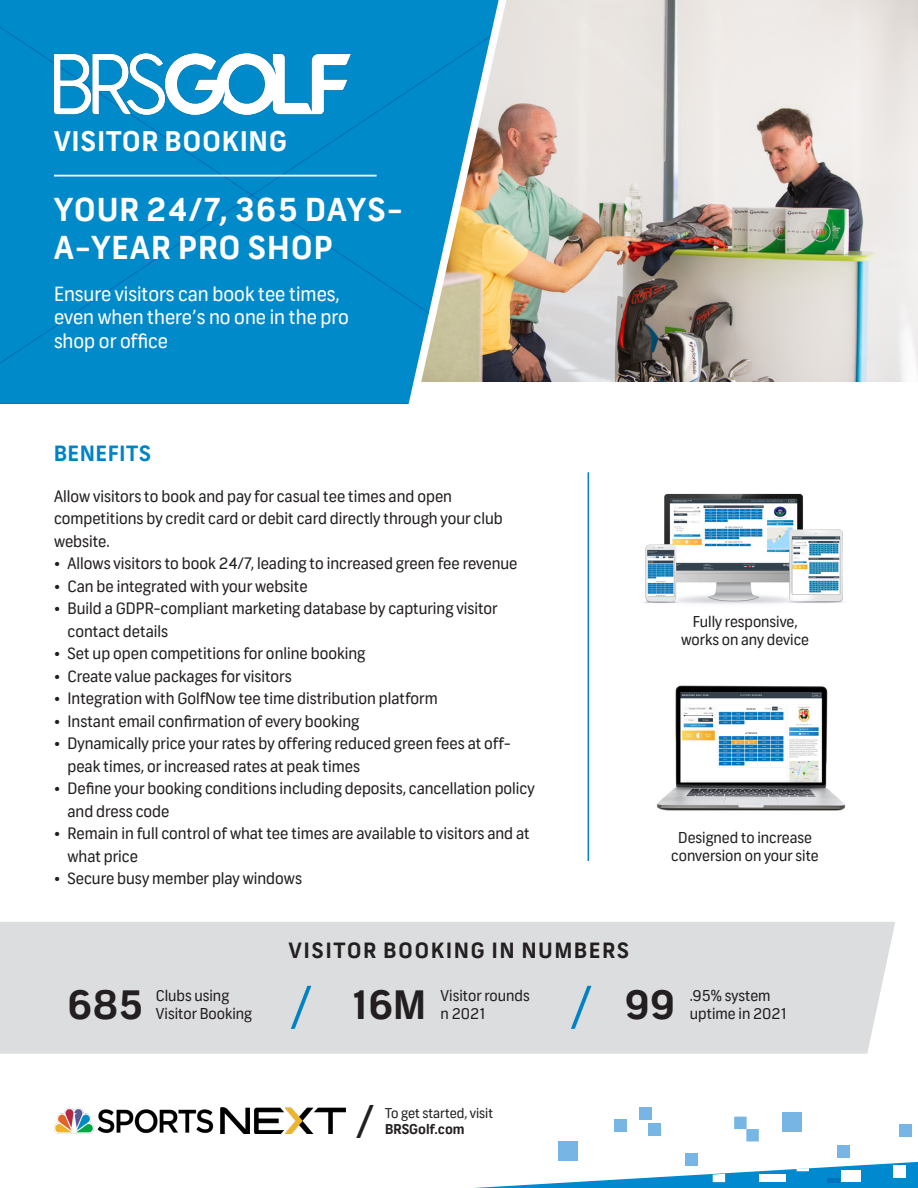
<style>
.page{position:relative;width:918px;height:1188px;background:#fff}
.page>*{position:absolute;margin:0;border:0;box-sizing:border-box;transform-origin:0 0}
.t1{font:59.4px "Myriad Pro";color:#0083c6}
.t2{font:45px "NBCSN Frank";color:#231f20}
.t3{font:700 39px "NBCSN Frank";color:#231f20}
.t4{font:700 31.5px/37.8px "NBCSN Frank";letter-spacing:.05em;color:#fff}
.t5{font:700 27px "NBCSN Frank";letter-spacing:.05em;color:#fff}
.t6{font:700 21px "NBCSN Frank";letter-spacing:.1em;color:#231f20}
.t7{font:700 21px "NBCSN Frank";letter-spacing:.05em;color:#0083c6}
.t8{font:19.5px/23.4px "NBCSN Frank";color:#fff}
.t9{font:15.75px/22.5px "NBCSN Frank";color:#231f20}
.t10{font:15px/18px "NBCSN Frank";color:#231f20}
.t11{font:13.5px "NBCSN Frank";color:#231f20}
.t12{font:700 13.5px "NBCSN Frank";color:#231f20}
</style>
<div class="page">
<img style="left:515px;top:0;width:403px;height:381px">
<div style="left:0;top:0;width:403px;height:404px;background:#008aca"></div>
<img style="left:54px;top:1108px;width:291px;height:26px">
<div style="left:0;top:922px;width:895px;height:132px;background:#dcdddf"></div>
<hr style="left:54px;top:175px;width:323px;height:2px;background:#fff">
<hr style="left:588px;top:472px;width:1px;height:389px;background:#0083c6">
<img style="left:643px;top:493px;width:202px;height:111px">
<img style="left:656px;top:685px;width:190px;height:126px">
<div style="left:900px;top:1124px;width:12px;height:13px;background:#77b6e4"></div>
<div style="left:837px;top:1145px;width:12px;height:12px;background:#77b6e4"></div>
<svg style="left:734px;top:1117px;width:25px;height:24px"></svg>
<div style="left:685px;top:1153px;width:12px;height:13px;background:#77b6e4"></div>
<div style="left:649px;top:1124px;width:12px;height:12px;background:#77b6e4"></div>
<div style="left:640px;top:1108px;width:12px;height:12px;background:#77b6e4"></div>
<div style="left:614px;top:1119px;width:13px;height:13px;background:#77b6e4"></div>
<div style="left:558px;top:1141px;width:19px;height:19px;background:#77b6e4"></div>
<div style="left:782px;top:1112px;width:20px;height:20px;background:#77b6e4"></div>
<svg style="left:474px;top:1162px;width:444px;height:26px"></svg>
<div style="left:841px;top:1170px;width:20px;height:12px;background:#fff"></div>
<div style="left:759px;top:1175px;width:27px;height:7px;background:#fff"></div>
<svg style="left:403px;top:0;width:112px;height:404px;background:#75a9b3"></svg>
<img style="left:54px;top:54px;width:297px;height:61px">
<p class="t5" style="left:54px;top:125px;width:234px">VISITOR BOOKING</p>
<p class="t4" style="left:54px;top:193px;width:350px">YOUR 24/7, 365 DAYS-<br>A-YEAR PRO SHOP</p>
<p class="t8" style="left:54px;top:283px;width:296px">Ensure visitors can book tee times, even when there’s no one in the pro shop or office</p>
<p class="t7" style="left:54px;top:441px;width:98px">BENEFITS</p>
<p class="t9" style="left:54px;top:485px;width:450px">Allow visitors to book and pay for casual tee times and open competitions by credit card or debit card directly through your club website.</p>
<p class="t9" style="left:54px;top:553px;width:465px">• Allows visitors to book 24/7, leading to increased green fee revenue</p>
<p class="t9" style="left:54px;top:575px;width:255px">• Can be integrated with your website</p>
<p class="t9" style="left:68px;top:598px;width:432px;text-indent:-14px">• Build a GDPR-compliant marketing database by capturing visitor contact details</p>
<p class="t9" style="left:54px;top:643px;width:313px">• Set up open competitions for online booking</p>
<p class="t9" style="left:54px;top:665px;width:239px">• Create value packages for visitors</p>
<p class="t9" style="left:54px;top:688px;width:385px">• Integration with GolfNow tee time distribution platform</p>
<p class="t9" style="left:54px;top:710px;width:307px">• Instant email confirmation of every booking</p>
<p class="t9" style="left:68px;top:733px;width:445px;text-indent:-14px">• Dynamically price your rates by offering reduced green fees at off&shy;peak times, or increased rates at peak times</p>
<p class="t9" style="left:68px;top:778px;width:469px;text-indent:-14px">• Define your booking conditions including deposits, cancellation policy and dress code</p>
<p class="t9" style="left:68px;top:823px;width:464px;text-indent:-14px">• Remain in full control of what tee times are available to visitors and at what price</p>
<p class="t9" style="left:54px;top:868px;width:249px">• Secure busy member play windows</p>
<p class="t6" style="left:289px;top:937px;width:342px">VISITOR BOOKING IN NUMBERS</p>
<p class="t10" style="left:681px;top:613px;width:129px;text-align:center">Fully responsive, works on any device</p>
<p class="t10" style="left:678px;top:829px;width:135px">Designed to increase</p>
<p class="t10" style="left:671px;top:847px;width:149px">conversion on your site</p>
<p class="t1" style="left:291px;top:970px;width:22px">/</p>
<p class="t1" style="left:571px;top:970px;width:22px">/</p>
<p class="t3" style="left:68px;top:981px;width:77px">685</p>
<p class="t10" style="left:156px;top:987px;width:98px">Clubs using<br>Visitor Booking</p>
<p class="t3" style="left:352px;top:981px;width:75px">16M</p>
<p class="t10" style="left:441px;top:987px;width:90px">Visitor rounds n 2021</p>
<p class="t3" style="left:625px;top:981px;width:52px">99</p>
<p class="t10" style="left:690px;top:987px;width:82px">.95% system</p>
<p class="t10" style="left:690px;top:1005px;width:98px">uptime in 2021</p>
<p class="t2" style="left:357px;top:1094px;width:19px">/</p>
<p class="t11" style="left:385px;top:1105px;width:109px">To get started, visit</p>
<p class="t12" style="left:385px;top:1121px;width:81px">BRSGolf.com</p>
</div>
